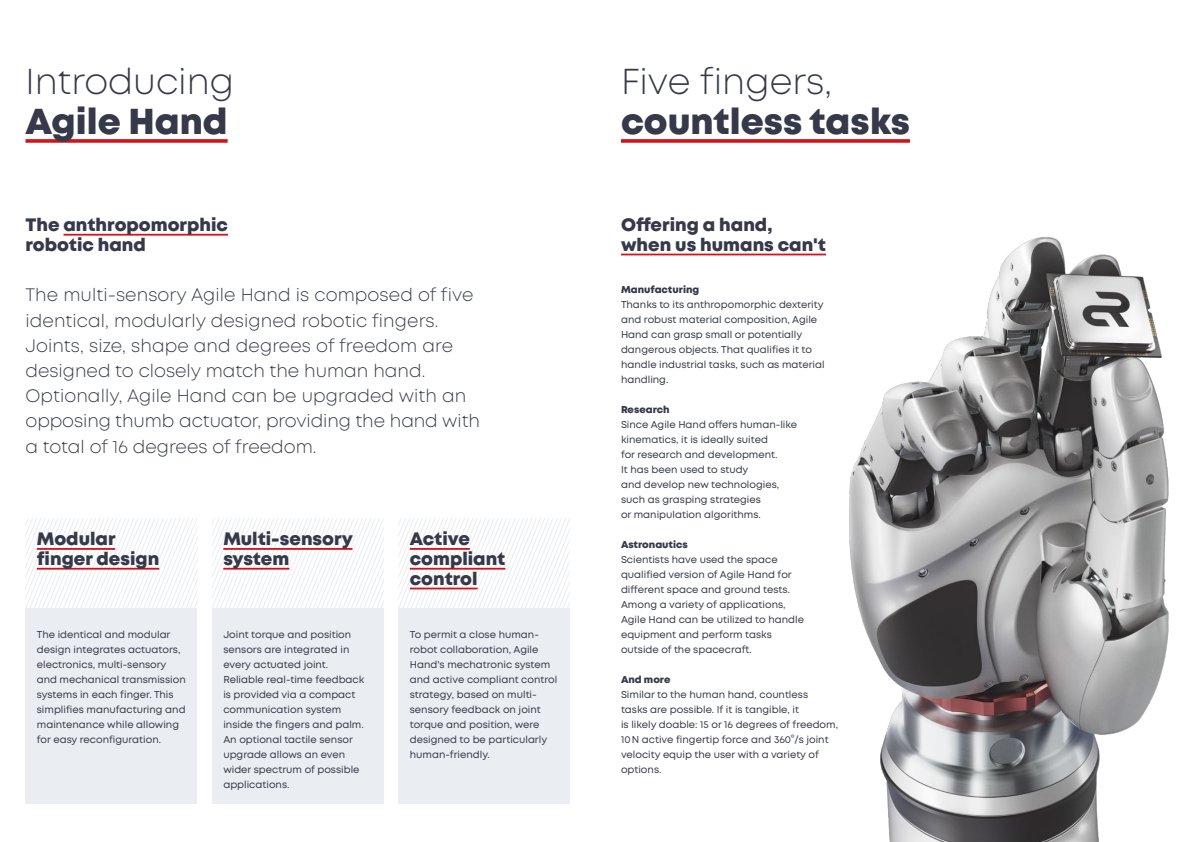
<style>
.page{position:relative;width:1191px;height:842px;background:#fff}
.page>*{position:absolute;margin:0;border:0;box-sizing:border-box;transform-origin:0 0}
.title_head_36_39_6{font:300 36px "Mont";color:#353949}
.title_head_36_39_6-2{font:800 36px "Mont";color:#353949}
.text_2_light_18_25_2{font:300 18px/25.2px "Mont";letter-spacing:.005em;color:#353949}
.title_head_18_19_8{font:800 18px/19.8px "Mont";color:#353949}
.text_2_regular_18_25{font:800 18px "Mont";color:#353949}
.text_3_regular_10_15{font:10px/15px "Mont";color:#353949}
.text_3_regular_10_15-2{font:800 10px "Mont";color:#353949}
</style>
<div class="page">
<svg style="left:26px;top:518px;width:171px;height:90px"></svg>
<svg style="left:212px;top:518px;width:171px;height:90px"></svg>
<svg style="left:398px;top:518px;width:172px;height:90px"></svg>
<img style="left:823px;top:237px;width:346px;height:605px">
<hr style="left:37px;top:548px;width:78px;height:2px;background:#d71117">
<hr style="left:37px;top:568px;width:122px;height:2px;background:#d71117">
<hr style="left:223px;top:548px;width:129px;height:2px;background:#d71117">
<hr style="left:223px;top:568px;width:66px;height:2px;background:#d71117">
<hr style="left:410px;top:548px;width:60px;height:2px;background:#d71117">
<hr style="left:410px;top:568px;width:95px;height:2px;background:#d71117">
<hr style="left:410px;top:588px;width:67px;height:1px;background:#d71117">
<svg style="left:26px;top:139px;width:202px;height:4px"></svg>
<svg style="left:621px;top:139px;width:289px;height:4px"></svg>
<hr style="left:64px;top:234px;width:164px;height:2px;background:#d71117">
<hr style="left:621px;top:254px;width:205px;height:1px;background:#d71117">
<div style="left:26px;top:608px;width:171px;height:195px;background:#eaedf1"></div>
<div style="left:212px;top:608px;width:171px;height:195px;background:#eaedf1"></div>
<div style="left:398px;top:608px;width:172px;height:195px;background:#eaedf1"></div>
<p class="title_head_36_39_6" style="left:26px;top:59px;width:210px">Introducing</p>
<p class="title_head_36_39_6-2" style="left:26px;top:98px;width:204px">Agile Hand</p>
<p class="text_2_regular_18_25" style="left:26px;top:213px;width:204px">The anthropomorphic</p>
<p class="text_2_regular_18_25" style="left:26px;top:233px;width:122px">robotic hand</p>
<p class="text_2_light_18_25_2" style="left:26px;top:283px;width:456px">The multi-sensory Agile Hand is composed of five identical, modularly designed robotic fingers.<br>Joints, size, shape and degrees of freedom are designed to closely match the human hand.<br>Optionally, Agile Hand can be upgraded with an opposing thumb actuator, providing the hand with a total of 16 degrees of freedom.</p>
<p class="title_head_18_19_8" style="left:37px;top:529px;width:80px">Modular</p>
<p class="title_head_18_19_8" style="left:37px;top:549px;width:124px">finger design</p>
<p class="title_head_18_19_8" style="left:223px;top:529px;width:131px">Multi-sensory</p>
<p class="title_head_18_19_8" style="left:223px;top:549px;width:67px">system</p>
<p class="title_head_18_19_8" style="left:410px;top:529px;width:62px">Active</p>
<p class="title_head_18_19_8" style="left:410px;top:549px;width:97px">compliant</p>
<p class="title_head_18_19_8" style="left:410px;top:569px;width:69px">control</p>
<p class="text_3_regular_10_15" style="left:37px;top:627px;width:150px">The identical and modular design integrates actuators, electronics, multi-sensory and mechanical transmission systems in each finger. This simplifies manufacturing and maintenance while allowing for easy reconfiguration.</p>
<p class="text_3_regular_10_15" style="left:223px;top:627px;width:142px">Joint torque and position sensors are integrated in every actuated joint.<br>Reliable real-time feedback is provided via a compact communication system inside the fingers and palm.<br>An optional tactile sensor upgrade allows an even wider spectrum of possible applications.</p>
<p class="text_3_regular_10_15" style="left:410px;top:627px;width:149px">To permit a close human&shy;robot collaboration, Agile<br>Hand's mechatronic system and active compliant control strategy, based on multi&shy;sensory feedback on joint torque and position, were designed to be particularly human-friendly.</p>
<p class="title_head_36_39_6" style="left:621px;top:59px;width:212px">Five fingers,</p>
<p class="title_head_36_39_6-2" style="left:621px;top:98px;width:290px">countless tasks</p>
<p class="title_head_18_19_8" style="left:621px;top:215px;width:206px">Offering a hand, when us humans can't</p>
<p class="text_3_regular_10_15-2" style="left:621px;top:283px;width:80px">Manufacturing</p>
<p class="text_3_regular_10_15" style="left:621px;top:297px;width:205px">Thanks to its anthropomorphic dexterity and robust material composition, Agile Hand can grasp small or potentially dangerous objects. That qualifies it to handle industrial tasks, such as material handling.</p>
<p class="text_3_regular_10_15-2" style="left:621px;top:403px;width:50px">Research</p>
<p class="text_3_regular_10_15" style="left:621px;top:417px;width:178px">Since Agile Hand offers human-like</p>
<p class="text_3_regular_10_15" style="left:621px;top:432px;width:160px">kinematics, it is ideally suited for research and development.<br>It has been used to study<br>and develop new technologies, such as grasping strategies<br>or manipulation algorithms.</p>
<p class="text_3_regular_10_15-2" style="left:621px;top:538px;width:68px">Astronautics</p>
<p class="text_3_regular_10_15" style="left:621px;top:552px;width:184px">Scientists have used the space qualified version of Agile Hand for different space and ground tests.<br>Among a variety of applications,<br>Agile Hand can be utilized to handle equipment and perform tasks outside of the spacecraft.</p>
<p class="text_3_regular_10_15-2" style="left:621px;top:673px;width:51px">And more</p>
<p class="text_3_regular_10_15" style="left:621px;top:687px;width:219px">Similar to the human hand, countless<br>tasks are possible. If it is tangible, it<br>is likely doable: 15 or 16 degrees of freedom, 10N active fingertip force and 360°/s joint velocity equip the user with a variety of options.</p>
</div>
